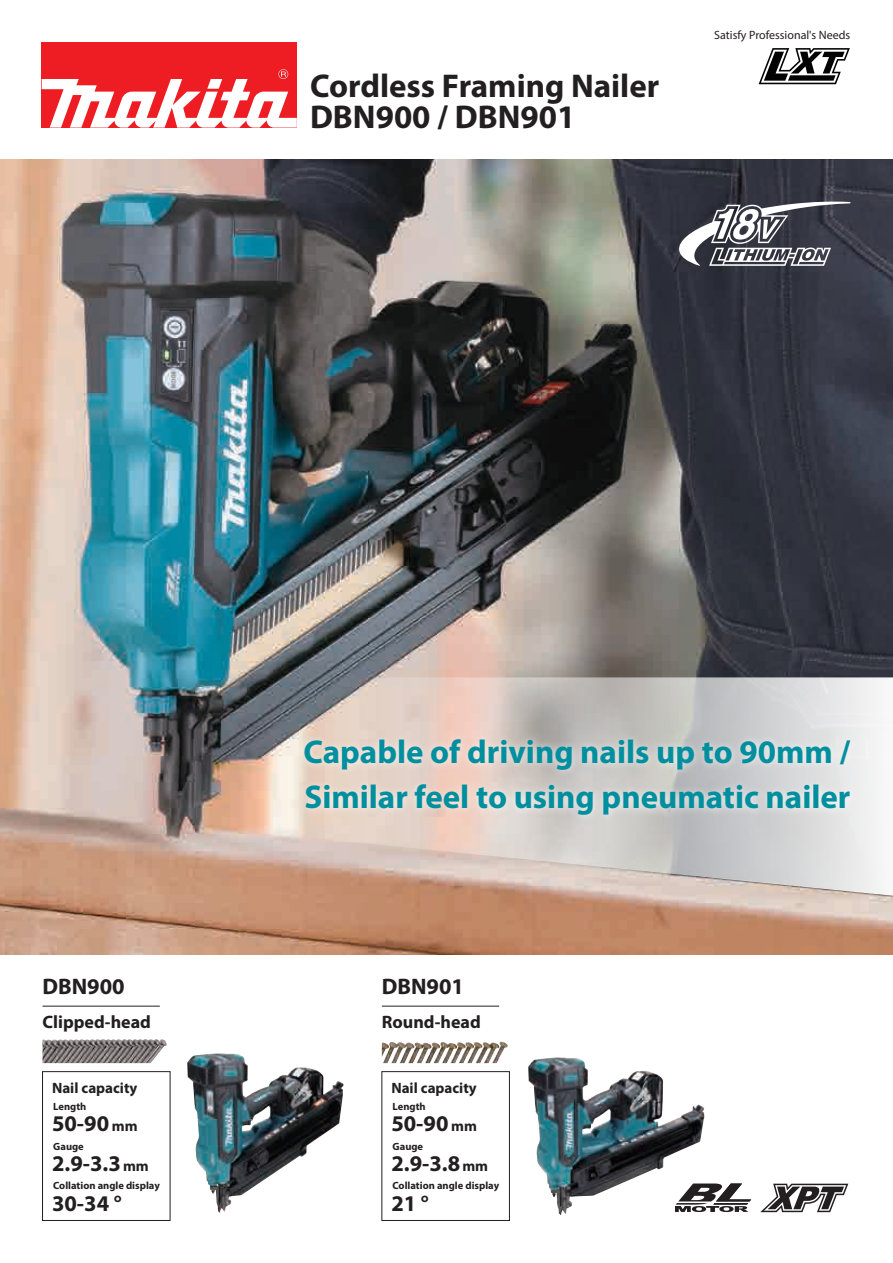
<style>
.page{position:relative;width:893px;height:1263px;background:#fff}
.page>*{position:absolute;margin:0;border:0;box-sizing:border-box;transform-origin:0 0}
.t1{font:700 33px/45px "Myriad Pro";color:#008f9e}
.t2{font:700 33px "Myriad Pro";color:#231f20}
.t3{font:700 22.5px "Myriad Pro";color:#231f20}
.t4{font:700 18px "Myriad Pro";color:#231f20}
.t5{font:700 15px "Myriad Pro";color:#231f20}
.t6{font:12px "Myriad Pro";color:#231f20}
.t7{font:700 10.5px "Myriad Pro";color:#231f20}
.s1{font-size:15px}
</style>
<div class="page">
<img style="left:0;top:159px;width:893px;height:795px">
<img style="left:187px;top:1053px;width:44px;height:160px">
<img style="left:528px;top:1057px;width:177px;height:158px">
<svg style="left:268px;top:677px;width:625px;height:219px"></svg>
<div style="left:667px;top:1179px;width:92px;height:37px;background:#fff"></div>
<svg style="left:675px;top:1183px;width:76px;height:29px"></svg>
<svg style="left:760px;top:1183px;width:89px;height:30px"></svg>
<svg style="left:760px;top:1184px;width:88px;height:28px"></svg>
<img style="left:276px;top:724px;width:593px;height:104px">
<svg style="left:759px;top:48px;width:91px;height:36px"></svg>
<hr style="left:43px;top:1006px;width:117px;height:1px;background:#231f20">
<hr style="left:382px;top:1006px;width:117px;height:1px;background:#231f20">
<div style="left:42px;top:1071px;width:128px;height:150px;border:1px solid #231f20"></div>
<div style="left:382px;top:1071px;width:128px;height:150px;border:1px solid #231f20"></div>
<div style="left:42px;top:43px;width:255px;height:85px;background:#ee1d23"></div>
<svg style="left:42px;top:69px;width:255px;height:59px"></svg>
<img style="left:43px;top:1039px;width:124px;height:24px">
<img style="left:383px;top:1041px;width:125px;height:22px">
<svg style="left:678px;top:201px;width:172px;height:65px"></svg>
<h1 class="t2" style="left:310px;top:64px;width:351px">Cordless Framing Nailer</h1>
<h1 class="t2" style="left:310px;top:95px;width:267px">DBN900 / DBN901</h1>
<p class="t6" style="left:714px;top:27px;width:138px">Satisfy Professional's Needs</p>
<h2 class="t3" style="left:43px;top:972px;width:84px">DBN900</h2>
<h3 class="t4" style="left:43px;top:1011px;width:110px">Clipped-head</h3>
<h3 class="t5" style="left:52px;top:1078px;width:87px">Nail capacity</h3>
<p class="t7" style="left:53px;top:1099px;width:35px">Length</p>
<h2 class="t3" style="left:52px;top:1108px;width:87px">50-90 <span class="s1">mm</span></h2>
<p class="t7" style="left:53px;top:1139px;width:32px">Gauge</p>
<h2 class="t3" style="left:52px;top:1148px;width:98px">2.9-3.3<span class="s1">mm</span></h2>
<p class="t7" style="left:53px;top:1179px;width:108px">Collation angle display</p>
<h2 class="t3" style="left:52px;top:1188px;width:71px">30-34 °</h2>
<h1 class="t1" style="left:303px;top:728px;width:548px">Capable of driving nails up to 90mm /<br>Similar feel to using pneumatic nailer</h1>
<h2 class="t3" style="left:382px;top:972px;width:84px">DBN901</h2>
<h3 class="t4" style="left:382px;top:1011px;width:100px">Round-head</h3>
<h3 class="t5" style="left:391px;top:1078px;width:87px">Nail capacity</h3>
<p class="t7" style="left:393px;top:1099px;width:35px">Length</p>
<h2 class="t3" style="left:391px;top:1108px;width:87px">50-90 <span class="s1">mm</span></h2>
<p class="t7" style="left:393px;top:1139px;width:32px">Gauge</p>
<h2 class="t3" style="left:391px;top:1148px;width:98px">2.9-3.8<span class="s1">mm</span></h2>
<p class="t7" style="left:393px;top:1179px;width:108px">Collation angle display</p>
<h2 class="t3" style="left:391px;top:1188px;width:39px">21 °</h2>
</div>
